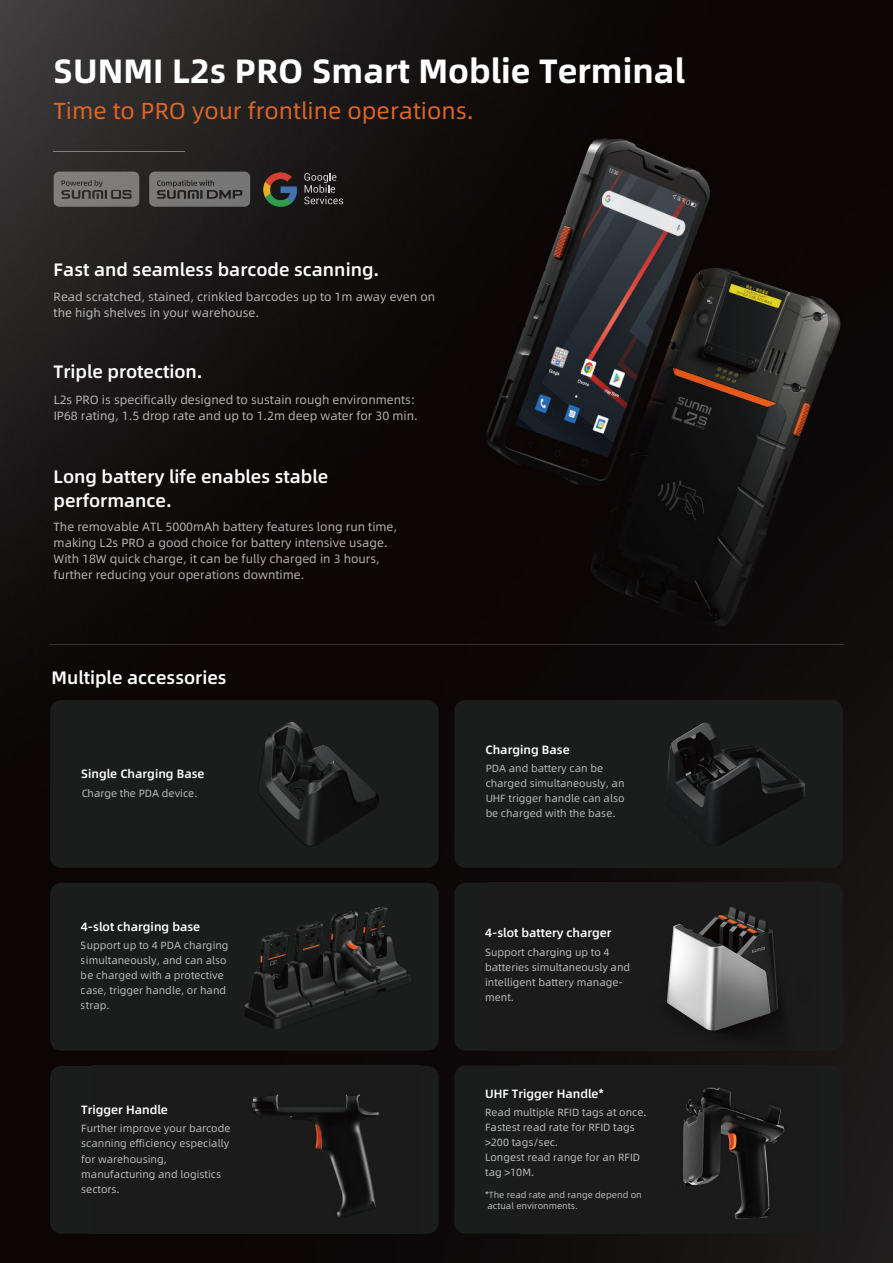
<style>
.page{position:relative;width:893px;height:1263px;background:#fff}
.page>*{position:absolute;margin:0;border:0;box-sizing:border-box;transform-origin:0 0}
.t1{font:33.75px "Alibaba Pu Hui Ti B";color:#fff}
.t2{font:23.25px "Alibaba Pu Hui Ti R";color:#df6727}
.t3{font:18px/24px "Alibaba Pu Hui Ti M";color:#fff}
.t4{font:12px/15.9px "Alibaba Pu Hui Ti R";color:#fff}
.t5{font:12px "Alibaba Pu Hui Ti M";color:#fff}
.t6{font:10.5px/15px "Alibaba Pu Hui Ti R";color:#fff}
.t7{font:9px/10.5px "Alibaba Pu Hui Ti R";color:#fff}
</style>
<div class="page">
<img style="left:0;top:0;width:893px;height:1263px">
<hr style="left:54px;top:152px;width:131px;height:1px;background:#fff">
<div style="left:50px;top:1066px;width:389px;height:168px;background:#1b1c1c;border-radius:11px"></div>
<img style="left:252px;top:1094px;width:127px;height:123px">
<div style="left:454px;top:1065px;width:389px;height:168px;background:#1b1c1c;border-radius:11px"></div>
<img style="left:683px;top:1087px;width:102px;height:133px">
<div style="left:50px;top:700px;width:389px;height:168px;background:#1b1c1c;border-radius:11px"></div>
<img style="left:257px;top:722px;width:121px;height:123px">
<div style="left:50px;top:883px;width:389px;height:168px;background:#1b1c1c;border-radius:11px"></div>
<img style="left:244px;top:906px;width:166px;height:122px">
<div style="left:454px;top:700px;width:389px;height:168px;background:#1b1c1c;border-radius:11px"></div>
<img style="left:667px;top:722px;width:137px;height:123px">
<div style="left:454px;top:883px;width:389px;height:168px;background:#1b1c1c;border-radius:11px"></div>
<img style="left:666px;top:907px;width:115px;height:130px">
<hr style="left:49px;top:644px;width:795px;height:1px;background:#fff">
<svg style="left:54px;top:172px;width:85px;height:35px;background:#716f6e"></svg>
<svg style="left:149px;top:172px;width:101px;height:35px;background:#6a6969"></svg>
<img style="left:263px;top:171px;width:36px;height:36px">
<svg style="left:304px;top:173px;width:39px;height:31px"></svg>
<h1 class="t1" style="left:54px;top:44px;width:633px">SUNMI L2s PRO Smart Moblie Terminal</h1>
<h2 class="t2" style="left:54px;top:93px;width:422px">Time to PRO your frontline operations.</h2>
<h3 class="t3" style="left:54px;top:257px;width:327px">Fast and seamless barcode scanning.</h3>
<p class="t4" style="left:54px;top:288px;width:383px">Read scratched, stained, crinkled barcodes up to 1m away even on the high shelves in your warehouse.</p>
<h3 class="t3" style="left:54px;top:359px;width:151px">Triple protection.</h3>
<p class="t4" style="left:54px;top:391px;width:366px">L2s PRO is specifically designed to sustain rough environments:<br>IP68 rating, 1.5 drop rate and up to 1.2m deep water for 30 min.</p>
<h3 class="t3" style="left:54px;top:464px;width:276px">Long battery life enables stable performance.</h3>
<p class="t4" style="left:54px;top:518px;width:345px">The removable ATL 5000mAh battery features long run time, making L2s PRO a good choice for battery intensive usage.<br>With 18W quick charge, it can be fully charged in 3 hours, further reducing your operations downtime.</p>
<h3 class="t3" style="left:52px;top:665px;width:177px">Multiple accessories</h3>
<p class="t5" style="left:81px;top:765px;width:125px">Single Charging Base</p>
<p class="t6" style="left:81px;top:785px;width:118px">Charge the PDA device.</p>
<p class="t5" style="left:81px;top:917px;width:121px">4-slot charging base</p>
<p class="t6" style="left:81px;top:937px;width:149px">Support up to 4 PDA charging simultaneously, and can also be charged with a protective case, trigger handle, or hand strap.</p>
<p class="t5" style="left:81px;top:1101px;width:88px">Trigger Handle</p>
<p class="t6" style="left:81px;top:1121px;width:151px">Further improve your barcode scanning efficiency especially for warehousing, manufacturing and logistics sectors.</p>
<p class="t5" style="left:485px;top:740px;width:86px">Charging Base</p>
<p class="t6" style="left:485px;top:760px;width:141px">PDA and battery can be charged simultaneously, an<br>UHF trigger handle can also be charged with the base.</p>
<p class="t5" style="left:485px;top:924px;width:128px">4-slot battery charger</p>
<p class="t6" style="left:485px;top:944px;width:147px">Support charging up to 4 batteries simultaneously and intelligent battery manage&shy;ment.</p>
<p class="t5" style="left:485px;top:1084px;width:120px">UHF Trigger Handle*</p>
<p class="t6" style="left:485px;top:1104px;width:163px">Read multiple RFID tags at once.<br>Fastest read rate for RFID tags &gt;200 tags/sec.<br>Longest read range for an RFID tag &gt;10M.</p>
<p class="t7" style="left:485px;top:1189px;width:158px">*The read rate and range depend on actual environments.</p>
</div>
